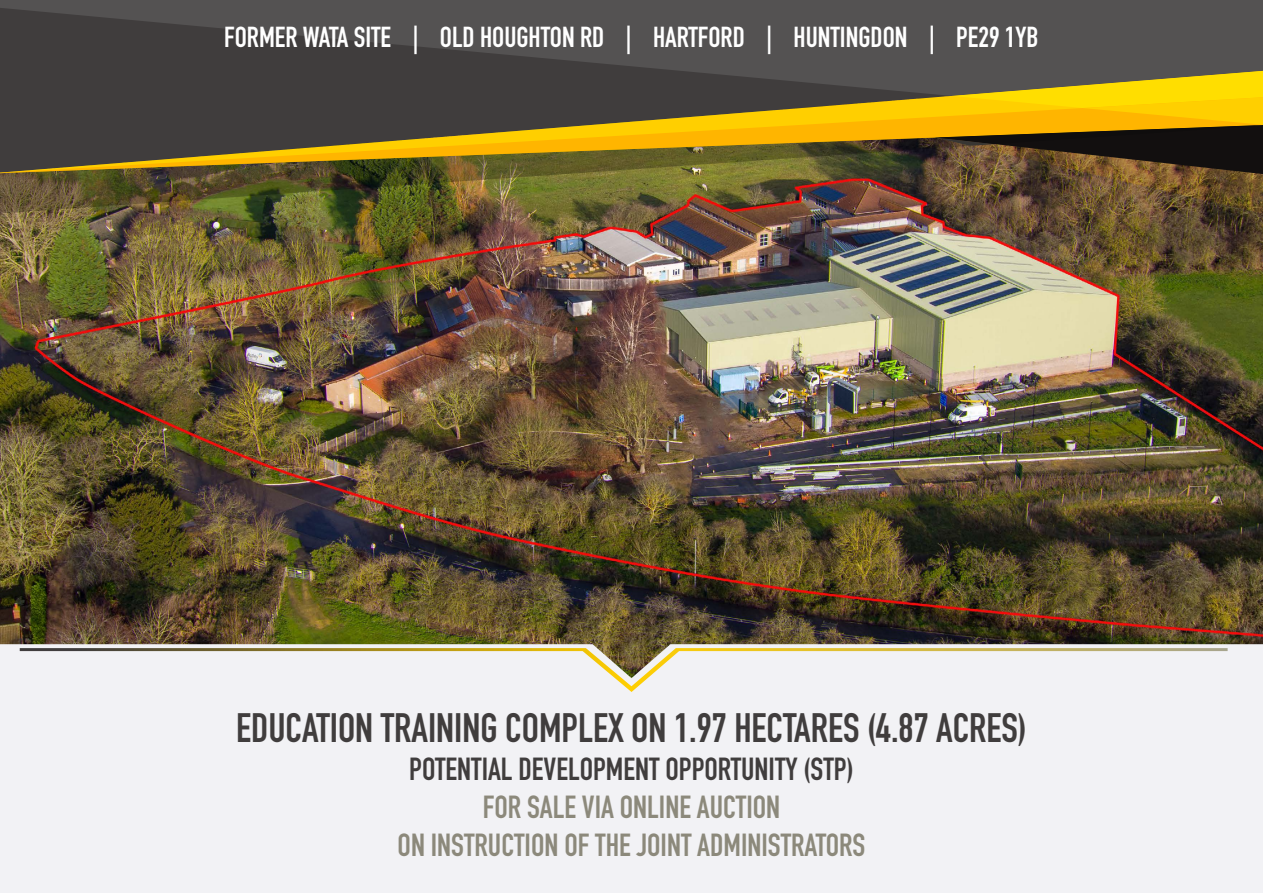
<style>
.page{position:relative;width:1263px;height:893px;background:#fff}
.page>*{position:absolute;margin:0;border:0;box-sizing:border-box;transform-origin:0 0}
.t1{font:700 40.5px "DIN Condensed";color:#403d3d}
.t2{font:700 31.5px/37.8px "DIN Condensed";color:#8c897b;text-align:center}
.t3{font:700 31.5px "DIN Condensed";color:#403d3d}
.t4{font:700 28.5px "DIN Condensed";color:#fff}
</style>
<div class="page">
<img style="left:0;top:214px;width:1263px;height:430px">
<div style="left:0;top:644px;width:1263px;height:249px;background:#f2f2f5"></div>
<svg style="left:20px;top:648px;width:1207px;height:44px"></svg>
<img style="left:618px;top:174px;width:645px;height:43px">
<svg style="left:0;top:97px;width:934px;height:28px;background:#625631"></svg>
<img style="left:0;top:173px;width:970px;height:41px">
<svg style="left:0;top:125px;width:934px;height:48px;background:#856e22"></svg>
<svg style="left:0;top:0;width:1263px;height:96px;background:#4c4a4a"></svg>
<svg style="left:934px;top:71px;width:329px;height:103px;background:#977a16"></svg>
<p class="t4" style="left:224px;top:18px;width:816px">FORMER WATA SITE | OLD HOUGHTON RD | HARTFORD | HUNTINGDON | PE29 1YB</p>
<p class="t1" style="left:236px;top:701px;width:792px">EDUCATION TRAINING COMPLEX ON 1.97 HECTARES (4.87 ACRES)</p>
<p class="t3" style="left:409px;top:748px;width:446px">POTENTIAL DEVELOPMENT OPPORTUNITY (STP)</p>
<p class="t2" style="left:398px;top:788px;width:469px">FOR SALE VIA ONLINE AUCTION<br>ON INSTRUCTION OF THE JOINT ADMINISTRATORS</p>
</div>
